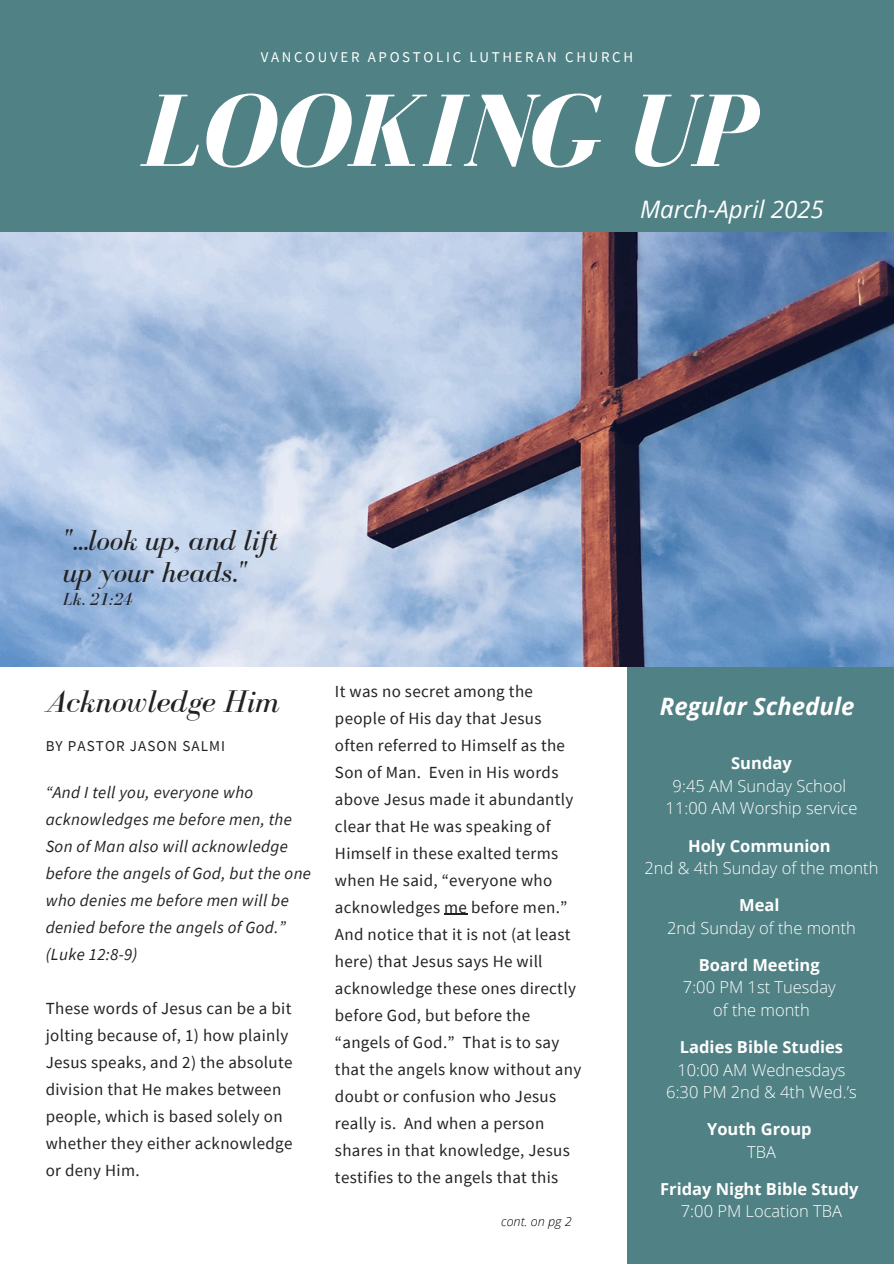
<style>
.page{position:relative;width:894px;height:1264px;background:#fff}
.page>*{position:absolute;margin:0;border:0;box-sizing:border-box;transform-origin:0 0}
.t1{font:italic 700 105.9px "Bodoni FLF";color:#fff}
.t2{font:italic 32.25px "Bodoni FLF";color:#222}
.t3{font:italic 29.85px/32.7px "Bodoni FLF";color:#222}
.t4{font:italic 24.15px "Open Sans";color:#fff}
.t5{font:italic 700 24px "Open Sans";color:#fff}
.t6{font:italic 18px "Bodoni FLF";color:#222}
.t7{font:16.95px/27px "Source Sans Pro";letter-spacing:.02em;color:#222}
.t8{font:italic 16.95px/27px "Source Sans Pro";letter-spacing:.02em;color:#222}
.t9{font:300 16.5px/22.5px "Open Sans";color:#fff;text-align:center}
.t10{font:700 16.5px/22.5px "Open Sans";color:#fff;text-align:center}
.t11{font:15px "Source Sans Pro";letter-spacing:.07em;color:#222}
.t12{font:14.85px "Source Sans Pro";letter-spacing:.18em;color:#fff}
.t13{font:italic 300 12.6px "Open Sans";color:#000}
.s1{font-weight:700}
.s2{font-weight:300}
</style>
<div class="page">
<div style="left:627px;top:634px;width:266px;height:629px;background:#508184"></div>
<img style="left:0;top:232px;width:893px;height:434px">
<div style="left:0;top:0;width:893px;height:232px;background:#508184"></div>
<hr style="left:444px;top:913px;width:23px;height:2px;background:#222">
<h6 class="t12" style="left:260px;top:47px;width:374px">VANCOUVER APOSTOLIC LUTHERAN CHURCH</h6>
<p class="t1" style="left:141px;top:75px;width:613px">LOOKING UP</p>
<h5 class="t4" style="left:639px;top:192px;width:185px">March-April 2025</h5>
<h3 class="t3" style="left:63px;top:523px;width:216px">"...look up, and lift up your heads."</h3>
<h3 class="t6" style="left:63px;top:589px;width:72px">Lk. 21:24</h3>
<h1 class="t2" style="left:46px;top:683px;width:235px">Acknowledge Him</h1>
<h4 class="t11" style="left:46px;top:736px;width:181px">BY PASTOR JASON SALMI</h4>
<p class="t8" style="left:46px;top:778px;width:267px">“And I tell you, everyone who acknowledges me before men, the<br>Son of Man also will acknowledge before the angels of God, but the one who denies me before men will be denied before the angels of God.” (Luke 12:8-9)</p>
<h2 class="t7" style="left:46px;top:994px;width:248px">These words of Jesus can be a bit jolting because of, 1) how plainly<br>Jesus speaks, and 2) the absolute division that He makes between people, which is based solely on whether they either acknowledge or deny Him.</h2>
<p class="t7" style="left:335px;top:677px;width:248px">It was no secret among the people of His day that Jesus often referred to Himself as the<br>Son of Man. Even in His words above Jesus made it abundantly clear that He was speaking of<br>Himself in these exalted terms when He said, “everyone who acknowledges me before men.”<br>And notice that it is not (at least here) that Jesus says He will acknowledge these ones directly before God, but before the “angels of God.” That is to say that the angels know without any doubt or confusion who Jesus really is. And when a person shares in that knowledge, Jesus testifies to the angels that this</p>
<h5 class="t13" style="left:501px;top:1212px;width:72px">cont. on pg 2</h5>
<h5 class="t5" style="left:659px;top:689px;width:196px">Regular Schedule</h5>
<h5 class="t9" style="left:665px;top:751px;width:193px"><span class="s1">Sunday<br></span>9:45 AM Sunday School<br>11:00 AM Worship service</h5>
<h5 class="t9" style="left:644px;top:833px;width:235px"><span class="s1">Holy Communion<br></span>2nd &amp; 4th Sunday of the month</h5>
<h5 class="t9" style="left:667px;top:893px;width:190px"><span class="s1">Meal<br></span>2nd Sunday of the month</h5>
<h5 class="t9" style="left:682px;top:953px;width:154px"><span class="s1">Board Meeting<br></span>7:00 PM 1st Tuesday of the month</h5>
<h2 class="t9" style="left:666px;top:1035px;width:192px"><span class="s1">Ladies Bible Studies<br></span>10:00 AM Wednesdays<br>6:30 PM 2nd &amp; 4th Wed.’s</h2>
<h5 class="t10" style="left:706px;top:1117px;width:106px">Youth Group<br><span class="s2">TBA</span></h5>
<h6 class="t10" style="left:660px;top:1177px;width:200px">Friday Night Bible Study<br><span class="s2">7:00 PM Location TBA</span></h6>
</div>
